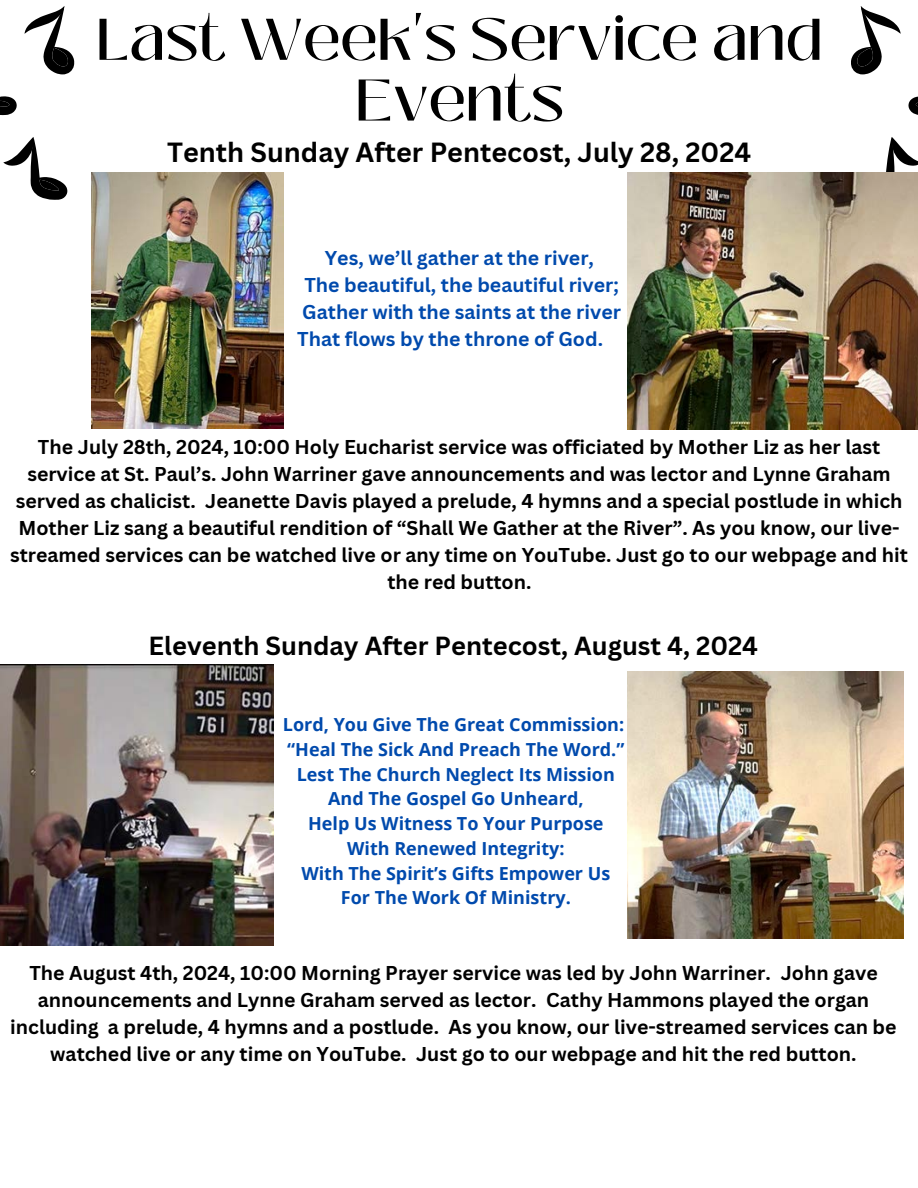
<style>
.page{position:relative;width:918px;height:1188px;background:#fff}
.page>*{position:absolute;margin:0;border:0;box-sizing:border-box;transform-origin:0 0}
.t1{font:500 58.5px/60.8px "Black Mango";color:#000;text-align:center}
.t2{font:700 27px "Canva Sans";color:#000}
.t3{font:700 25.5px "Canva Sans";color:#000}
.t4{font:700 19.5px/27px "Canva Sans";color:#000;text-align:center}
.t5{font:700 19.5px "Canva Sans";color:#004aad}
.t6{font:700 18px "Open Sans";color:#004aad}
</style>
<div class="page">
<svg style="left:858px;top:137px;width:60px;height:36px"></svg>
<svg style="left:908px;top:96px;width:10px;height:19px"></svg>
<svg style="left:851px;top:6px;width:50px;height:68px"></svg>
<svg style="left:3px;top:137px;width:64px;height:63px"></svg>
<svg style="left:0;top:96px;width:17px;height:19px"></svg>
<svg style="left:25px;top:6px;width:49px;height:68px"></svg>
<img style="left:92px;top:172px;width:192px;height:257px">
<img style="left:628px;top:173px;width:290px;height:256px">
<img style="left:0;top:665px;width:273px;height:281px">
<img style="left:628px;top:671px;width:275px;height:268px">
<p class="t1" style="left:96px;top:10px;width:729px">Last Week's Service and<br>Events</p>
<p class="t2" style="left:167px;top:133px;width:586px">Tenth Sunday After Pentecost, July 28, 2024</p>
<h1 class="t5" style="left:325px;top:245px;width:271px">Yes, we’ll gather at the river,</h1>
<p class="t5" style="left:304px;top:272px;width:316px">The beautiful, the beautiful river;</p>
<h2 class="t5" style="left:302px;top:299px;width:320px">Gather with the saints at the river</h2>
<p class="t5" style="left:297px;top:326px;width:307px">That flows by the throne of God.</p>
<p class="t4" style="left:10px;top:433px;width:899px">The July 28th, 2024, 10:00 Holy Eucharist service was officiated by Mother Liz as her last service at St. Paul’s. John Warriner gave announcements and was lector and Lynne Graham served as chalicist. Jeanette Davis played a prelude, 4 hymns and a special postlude in which Mother Liz sang a beautiful rendition of “Shall We Gather at the River”. As you know, our live&shy;streamed services can be watched live or any time on YouTube. Just go to our webpage and hit the red button.</p>
<h2 class="t3" style="left:149px;top:627px;width:611px">Eleventh Sunday After Pentecost, August 4, 2024</h2>
<p class="t6" style="left:283px;top:712px;width:343px">Lord, You Give The Great Commission:</p>
<p class="t6" style="left:287px;top:737px;width:339px">“Heal The Sick And Preach The Word.”</p>
<p class="t6" style="left:297px;top:761px;width:320px">Lest The Church Neglect Its Mission</p>
<p class="t6" style="left:328px;top:786px;width:257px">And The Gospel Go Unheard,</p>
<p class="t6" style="left:308px;top:811px;width:297px">Help Us Witness To Your Purpose</p>
<p class="t6" style="left:347px;top:836px;width:219px">With Renewed Integrity:</p>
<p class="t6" style="left:301px;top:860px;width:310px">With The Spirit’s Gifts Empower Us</p>
<p class="t6" style="left:341px;top:885px;width:231px">For The Work Of Ministry.</p>
<p class="t4" style="left:10px;top:959px;width:888px">The August 4th, 2024, 10:00 Morning Prayer service was led by John Warriner. John gave announcements and Lynne Graham served as lector. Cathy Hammons played the organ including a prelude, 4 hymns and a postlude. As you know, our live-streamed services can be watched live or any time on YouTube. Just go to our webpage and hit the red button.</p>
</div>
